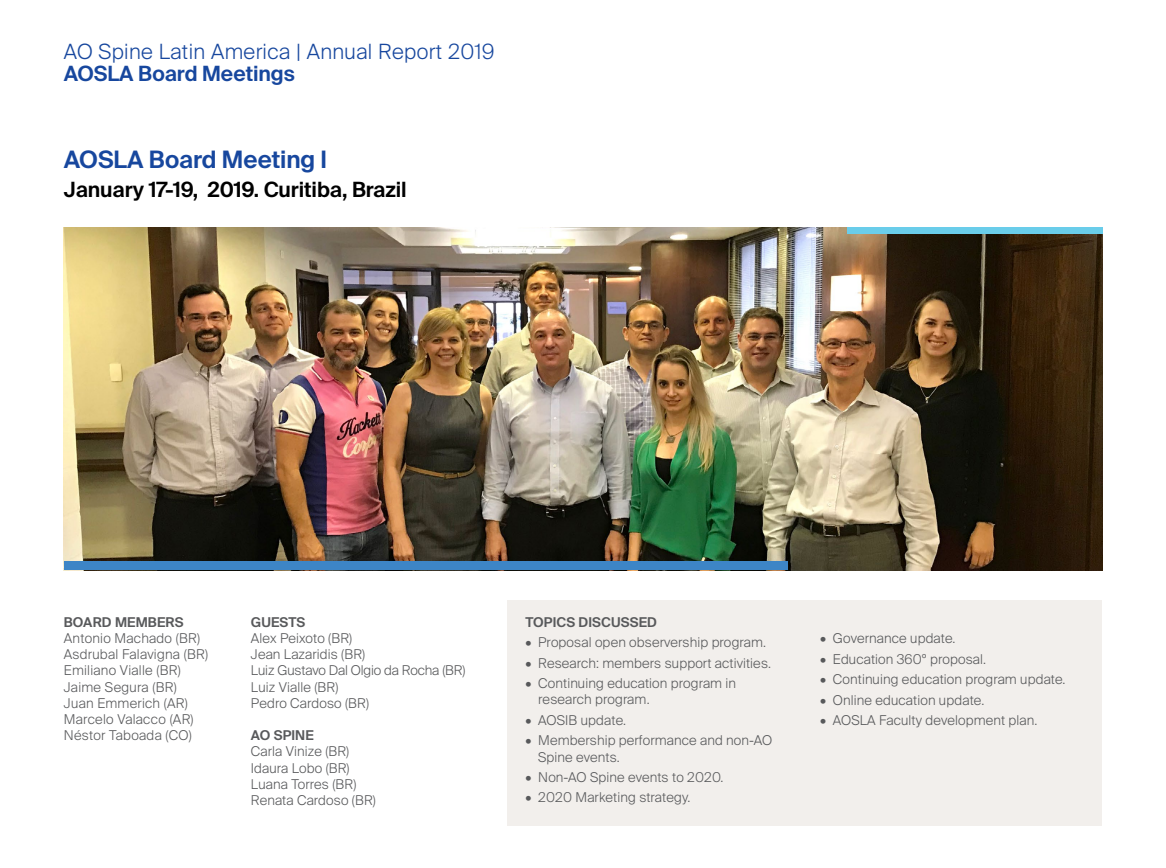
<style>
.page{position:relative;width:1166px;height:868px;background:#fff}
.page>*{position:absolute;margin:0;border:0;box-sizing:border-box;transform-origin:0 0}
.t1{font:600 24px "Suisse Intl";letter-spacing:-.005em;color:#17479e}
.t2{font:300 21px "Suisse Intl";letter-spacing:.02em;color:#17479e}
.t3{font:600 21px "Suisse Intl";letter-spacing:-.005em;color:#000}
.t4{font:600 21px "Suisse Intl";letter-spacing:-.005em;color:#17479e}
.t5{font:300 13.5px/16.2px "Suisse Intl";letter-spacing:.01em;color:#58595b}
.t6{font:600 13.5px "Suisse Intl";letter-spacing:.01em;color:#58595b}
</style>
<div class="page">
<img style="left:64px;top:228px;width:1037px;height:342px">
<div style="left:846px;top:228px;width:255px;height:6px;background:#6acdea"></div>
<div style="left:64px;top:561px;width:723px;height:9px;background:#3d85c6"></div>
<div style="left:507px;top:600px;width:594px;height:225px;background:#f2efec"></div>
<h2 class="t2" style="left:64px;top:39px;width:432px">AO Spine Latin America | Annual Report 2019</h2>
<h2 class="t4" style="left:64px;top:62px;width:232px">AOSLA Board Meetings</h2>
<h1 class="t1" style="left:64px;top:145px;width:265px">AOSLA Board Meeting I</h1>
<h2 class="t3" style="left:64px;top:177px;width:344px">January 17-19, 2019. Curitiba, Brazil</h2>
<p class="t6" style="left:64px;top:614px;width:121px">BOARD MEMBERS</p>
<p class="t5" style="left:64px;top:630px;width:146px">Antonio Machado (BR)<br>Asdrubal Falavigna (BR)<br>Emiliano Vialle (BR)<br>Jaime Segura (BR)<br>Juan Emmerich (AR)<br>Marcelo Valacco (AR)<br>Néstor Taboada (CO)</p>
<p class="t6" style="left:251px;top:614px;width:56px">GUESTS</p>
<p class="t5" style="left:251px;top:630px;width:216px">Alex Peixoto (BR)<br>Jean Lazaridis (BR)<br>Luiz Gustavo Dal Olgio da Rocha (BR)<br>Luiz Vialle (BR)<br>Pedro Cardoso (BR)</p>
<p class="t6" style="left:251px;top:727px;width:64px">AO SPINE</p>
<p class="t5" style="left:251px;top:743px;width:126px">Carla Vinize (BR)<br>Idaura Lobo (BR)<br>Luana Torres (BR)<br>Renata Cardoso (BR)</p>
<p class="t6" style="left:525px;top:614px;width:133px">TOPICS DISCUSSED</p>
<p class="t5" style="left:525px;top:634px;width:242px">• Proposal open observership program.</p>
<p class="t5" style="left:525px;top:655px;width:247px">• Research: members support activities.</p>
<p class="t5" style="left:538px;top:675px;width:199px;text-indent:-13px">• Continuing education program in research program.</p>
<p class="t5" style="left:525px;top:712px;width:102px">• AOSIB update.</p>
<p class="t5" style="left:538px;top:732px;width:235px;text-indent:-13px">• Membership performance and non-AO<br>Spine events.</p>
<p class="t5" style="left:525px;top:769px;width:199px">• Non-AO Spine events to 2020.</p>
<p class="t5" style="left:525px;top:789px;width:166px">• 2020 Marketing strategy.</p>
<p class="t5" style="left:820px;top:630px;width:137px">• Governance update.</p>
<p class="t5" style="left:820px;top:651px;width:167px">• Education 360º proposal.</p>
<p class="t5" style="left:820px;top:671px;width:247px">• Continuing education program update.</p>
<p class="t5" style="left:820px;top:691px;width:165px">• Online education update.</p>
<p class="t5" style="left:820px;top:712px;width:219px">• AOSLA Faculty development plan.</p>
</div>
